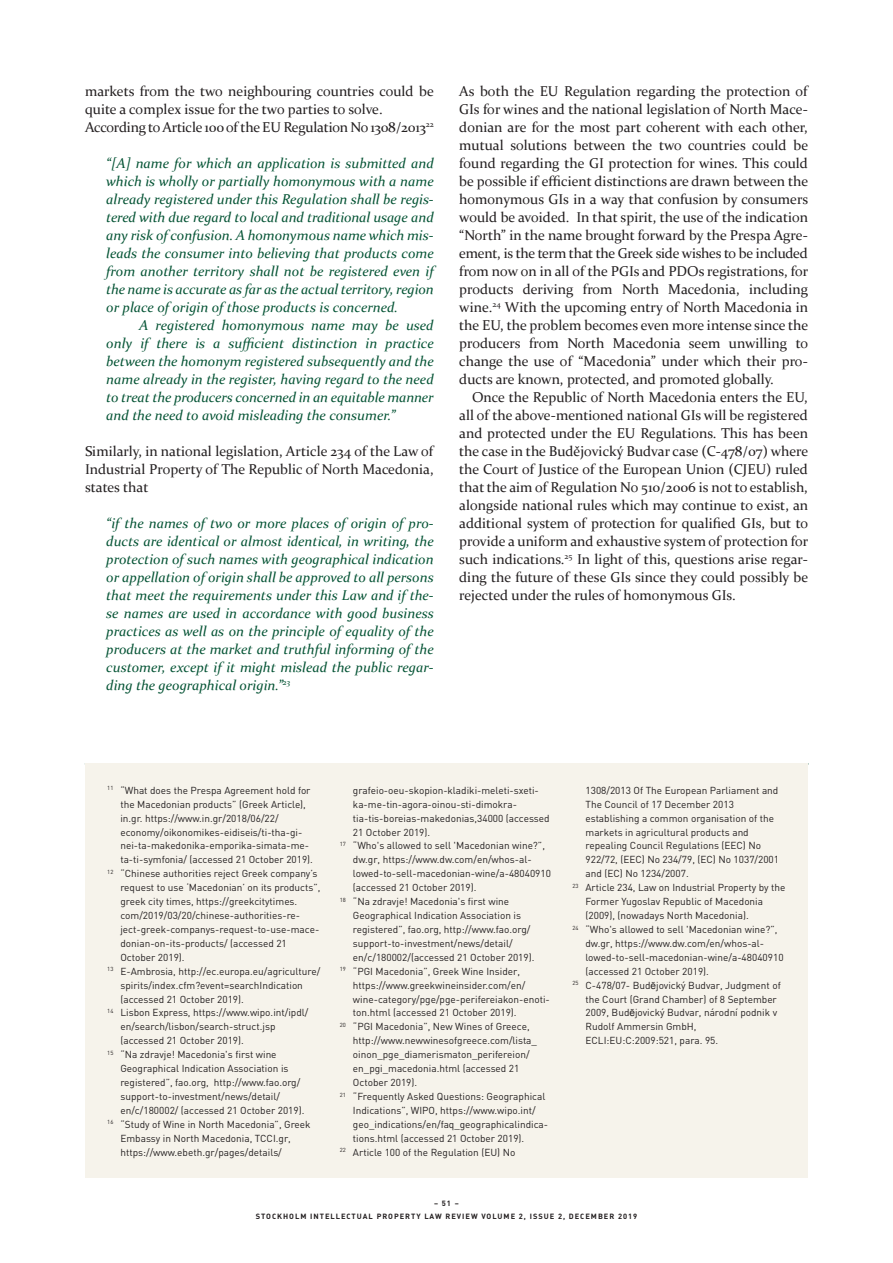
<style>
.page{position:relative;width:893px;height:1263px;background:#fff}
.page>*{position:absolute;margin:0;border:0;box-sizing:border-box;transform-origin:0 0}
.t1{font:14.25px/18px "Constantia";color:#231f20;text-align:justify}
.t2{font:italic 14.25px/18px "Constantia";color:#045334;text-align:justify}
.t3{font:10.05px "DIN";color:#231f20}
.t4{font:700 7.5px/13.5px "DIN";letter-spacing:.13em;color:#231f20;text-align:center}
.s1{font-family:"Arial"}
</style>
<div class="page">
<svg style="left:85px;top:763px;width:723px;height:1px"></svg>
<div style="left:85px;top:764px;width:723px;height:414px;background:#f6f3eb"></div>
<h1 class="t1" style="left:85px;top:81px;width:351px;text-align:left">markets from the two neighbouring countries could be quite a complex issue for the two parties to solve.<br>According to Article 100 of the EU Regulation No 1308/2013<sup>22</sup></h1>
<p class="t2" style="left:106px;top:153px;width:329px">“[A] name for which an application is submitted and which is wholly or partially homonymous with a name already registered under this Regulation shall be regis&shy;tered with due regard to local and traditional usage and any risk of confusion. A homonymous name which mis&shy;leads the consumer into believing that products come from another territory shall not be registered even if the name is accurate as far as the actual territory, region or place of origin of those products is concerned.</p>
<p class="t2" style="left:106px;top:315px;width:329px;text-indent:33px">A registered homonymous name may be used only if there is a sufficient distinction in practice between the homonym registered subsequently and the name already in the register, having regard to the need to treat the producers concerned in an equitable manner and the need to avoid misleading the consumer.”</p>
<h1 class="t1" style="left:85px;top:441px;width:350px">Similarly, in national legislation, Article 234 of the Law of Industrial Property of The Republic of North Macedonia, states that</h1>
<p class="t2" style="left:106px;top:513px;width:329px">“if the names of two or more places of origin of pro&shy;ducts are identical or almost identical, in writing, the protection of such names with geographical indication or appellation of origin shall be approved to all persons that meet the requirements under this Law and if the&shy;se names are used in accordance with good business practices as well as on the principle of equality of the producers at the market and truthful informing of the customer, except if it might mislead the public regar&shy;ding the geographical origin.”<sup>23</sup></p>
<p class="t1" style="left:459px;top:81px;width:351px">As both the EU Regulation regarding the protection of GIs for wines and the national legislation of North Mace&shy;donian are for the most part coherent with each other, mutual solutions between the two countries could be found regarding the GI protection for wines. This could be possible if efficient distinctions are drawn between the homonymous GIs in a way that confusion by consumers would be avoided. In that spirit, the use of the indication “North” in the name brought forward by the Prespa Agre&shy;ement, is the term that the Greek side wishes to be included from now on in all of the PGIs and PDOs registrations, for products deriving from North Macedonia, including wine.<sup>24</sup> With the upcoming entry of North Macedonia in the EU, the problem becomes even more intense since the producers from North Macedonia seem unwilling to change the use of “Macedonia” under which their pro&shy;ducts are known, protected, and promoted globally.</p>
<p class="t1" style="left:459px;top:387px;width:351px;text-indent:13px">Once the Republic of North Macedonia enters the EU, all of the above-mentioned national GIs will be registered and protected under the EU Regulations. This has been the case in the Budějovický Budvar case (C-478/07) where the Court of Justice of the European Union (CJEU) ruled that the aim of Regulation No 510/2006 is not to establish, alongside national rules which may continue to exist, an additional system of protection for qualified GIs, but to provide a uniform and exhaustive system of protection for such indications.<sup>25</sup> In light of this, questions arise regar&shy;ding the future of these GIs since they could possibly be rejected under the rules of homonymous GIs.</p>
<p class="t3" style="left:107px;top:784px;width:205px"><sup>11</sup> “What does the Prespa Agreement hold for</p>
<p class="t3" style="left:120px;top:798px;width:187px">the Macedonian products” (Greek Article),</p>
<p class="t3" style="left:120px;top:812px;width:160px">in.gr. https://www.in.gr/2018/06/22/</p>
<p class="t3" style="left:120px;top:826px;width:184px">economy/oikonomikes-eidiseis/ti-tha-gi-</p>
<p class="t3" style="left:120px;top:839px;width:190px">nei-ta-makedonika-emporika-simata-me-</p>
<p class="t3" style="left:120px;top:853px;width:194px">ta-ti-symfonia/ (accessed 21 October 2019).</p>
<p class="t3" style="left:107px;top:867px;width:212px"><sup>12</sup> “Chinese authorities reject Greek company’s</p>
<p class="t3" style="left:120px;top:881px;width:202px">request to use ‘Macedonian’ on its products”,</p>
<p class="t3" style="left:120px;top:895px;width:178px">greek city times, https://greekcitytimes.</p>
<p class="t3" style="left:120px;top:909px;width:181px">com/2019/03/20/chinese-authorities-re-</p>
<p class="t3" style="left:120px;top:923px;width:200px">ject-greek-companys-request-to-use-mace-</p>
<p class="t3" style="left:120px;top:937px;width:168px">donian-on-its-products/ (accessed 21</p>
<p class="t3" style="left:120px;top:951px;width:66px">October 2019).</p>
<p class="t3" style="left:107px;top:965px;width:214px"><sup>13</sup> E-Ambrosia, http://ec.europa.eu/agriculture/</p>
<p class="t3" style="left:120px;top:979px;width:184px">spirits/index.cfm?event=searchIndication</p>
<p class="t3" style="left:120px;top:992px;width:125px">(accessed 21 October 2019).</p>
<p class="t3" style="left:107px;top:1006px;width:203px"><sup>14</sup> Lisbon Express, https://www.wipo.int/ipdl/</p>
<p class="t3" style="left:120px;top:1020px;width:157px">en/search/lisbon/search-struct.jsp</p>
<p class="t3" style="left:120px;top:1034px;width:125px">(accessed 21 October 2019).</p>
<p class="t3" style="left:107px;top:1048px;width:171px"><sup>15</sup> “Na zdravje! Macedonia's first wine</p>
<p class="t3" style="left:120px;top:1062px;width:170px">Geographical Indication Association is</p>
<p class="t3" style="left:120px;top:1076px;width:181px">registered”, fao.org, http://www.fao.org/</p>
<p class="t3" style="left:120px;top:1090px;width:161px">support-to-investment/news/detail/</p>
<p class="t3" style="left:120px;top:1104px;width:186px">en/c/180002/ (accessed 21 October 2019).</p>
<p class="t3" style="left:107px;top:1118px;width:205px"><sup>16</sup> “Study of Wine in North Macedonia”, Greek</p>
<p class="t3" style="left:120px;top:1132px;width:172px">Embassy in North Macedonia, TCCI.gr,</p>
<p class="t3" style="left:120px;top:1145px;width:163px">https://www.ebeth.gr/pages/details/</p>
<p class="t3" style="left:353px;top:784px;width:187px">grafeio-oeu-skopion-kladiki-meleti-sxeti-</p>
<p class="t3" style="left:353px;top:798px;width:165px">ka-me-tin-agora-oinou-sti-dimokra-</p>
<p class="t3" style="left:353px;top:812px;width:198px">tia-tis-boreias-makedonias,34000 (accessed</p>
<p class="t3" style="left:353px;top:826px;width:79px">21 October 2019).</p>
<p class="t3" style="left:340px;top:839px;width:207px"><sup>17</sup> “Who's allowed to sell 'Macedonian wine?”,</p>
<p class="t3" style="left:353px;top:853px;width:180px">dw.gr, https://www.dw.com/en/whos-al-</p>
<p class="t3" style="left:353px;top:867px;width:200px">lowed-to-sell-macedonian-wine/a-48040910</p>
<p class="t3" style="left:353px;top:881px;width:125px">(accessed 21 October 2019).</p>
<p class="t3" style="left:340px;top:895px;width:171px"><sup>18</sup> “Na zdravje! Macedonia's first wine</p>
<p class="t3" style="left:353px;top:909px;width:170px">Geographical Indication Association is</p>
<p class="t3" style="left:353px;top:923px;width:179px">registered”, fao.org, http://www.fao.org/</p>
<p class="t3" style="left:353px;top:937px;width:161px">support-to-investment/news/detail/</p>
<p class="t3" style="left:353px;top:951px;width:183px">en/c/180002/(accessed 21 October 2019).</p>
<p class="t3" style="left:340px;top:965px;width:182px"><sup>19</sup> “PGI Macedonia”, Greek Wine Insider,</p>
<p class="t3" style="left:353px;top:979px;width:174px">https://www.greekwineinsider.com/en/</p>
<p class="t3" style="left:353px;top:992px;width:198px">wine-category/pge/pge-perifereiakon-enoti-</p>
<p class="t3" style="left:353px;top:1006px;width:165px">ton.html (accessed 21 October 2019).</p>
<p class="t3" style="left:340px;top:1020px;width:191px"><sup>20</sup> “PGI Macedonia”, New Wines of Greece,</p>
<p class="t3" style="left:353px;top:1034px;width:185px">http://www.newwinesofgreece.com/lista_</p>
<p class="t3" style="left:353px;top:1048px;width:178px">oinon_pge_diamerismaton_perifereion/</p>
<p class="t3" style="left:353px;top:1062px;width:168px">en_pgi_macedonia.html (accessed 21</p>
<p class="t3" style="left:353px;top:1076px;width:66px">October 2019).</p>
<p class="t3" style="left:340px;top:1090px;width:207px"><sup>21</sup> “Frequently Asked Questions: Geographical</p>
<p class="t3" style="left:353px;top:1104px;width:184px">Indications”, WIPO, https://www.wipo.int/</p>
<p class="t3" style="left:353px;top:1118px;width:197px">geo_indications/en/faq_geographicalindica-</p>
<p class="t3" style="left:353px;top:1132px;width:173px">tions.html (accessed 21 October 2019).</p>
<p class="t3" style="left:340px;top:1145px;width:177px"><sup>22</sup> Article 100 of the Regulation (EU) No</p>
<p class="t3" style="left:585px;top:784px;width:194px">1308/2013 Of The European Parliament and</p>
<p class="t3" style="left:585px;top:798px;width:150px">The Council of 17 December 2013</p>
<p class="t3" style="left:585px;top:812px;width:190px">establishing a common organisation of the</p>
<p class="t3" style="left:585px;top:826px;width:165px">markets in agricultural products and</p>
<p class="t3" style="left:585px;top:839px;width:177px">repealing Council Regulations (EEC) No</p>
<p class="t3" style="left:585px;top:853px;width:195px">922/72, (EEC) No 234/79, (EC) No 1037/2001</p>
<p class="t3" style="left:585px;top:867px;width:105px">and (EC) No 1234/2007.</p>
<p class="t3" style="left:572px;top:881px;width:215px"><sup>23</sup> Article 234, Law on Industrial Property by the</p>
<p class="t3" style="left:585px;top:895px;width:179px">Former Yugoslav Republic of Macedonia</p>
<p class="t3" style="left:585px;top:909px;width:165px">(2009), (nowadays North Macedonia).</p>
<p class="t3" style="left:572px;top:923px;width:207px"><sup>24</sup> “Who's allowed to sell 'Macedonian wine?”,</p>
<p class="t3" style="left:585px;top:937px;width:180px">dw.gr, https://www.dw.com/en/whos-al-</p>
<p class="t3" style="left:585px;top:951px;width:200px">lowed-to-sell-macedonian-wine/a-48040910</p>
<p class="t3" style="left:585px;top:965px;width:125px">(accessed 21 October 2019).</p>
<p class="t3" style="left:572px;top:979px;width:210px"><sup>25</sup> C-478/07- Bud<span class="s1">ĕ</span>jovický Budvar, Judgment of</p>
<p class="t3" style="left:585px;top:992px;width:193px">the Court (Grand Chamber) of 8 September</p>
<p class="t3" style="left:585px;top:1006px;width:193px">2009, Bud<span class="s1">ĕ</span>jovický Budvar, národní podnik v</p>
<p class="t3" style="left:585px;top:1020px;width:113px">Rudolf Ammersin GmbH,</p>
<p class="t3" style="left:585px;top:1034px;width:134px">ECLI:EU:C:2009:521, para. 95.</p>
<p class="t4" style="left:256px;top:1196px;width:383px">– 51 –<br>STOCKHOLM INTELLECTUAL PROPERTY LAW REVIEW VOLUME 2, ISSUE 2, DECEMBER 2019</p>
</div>
